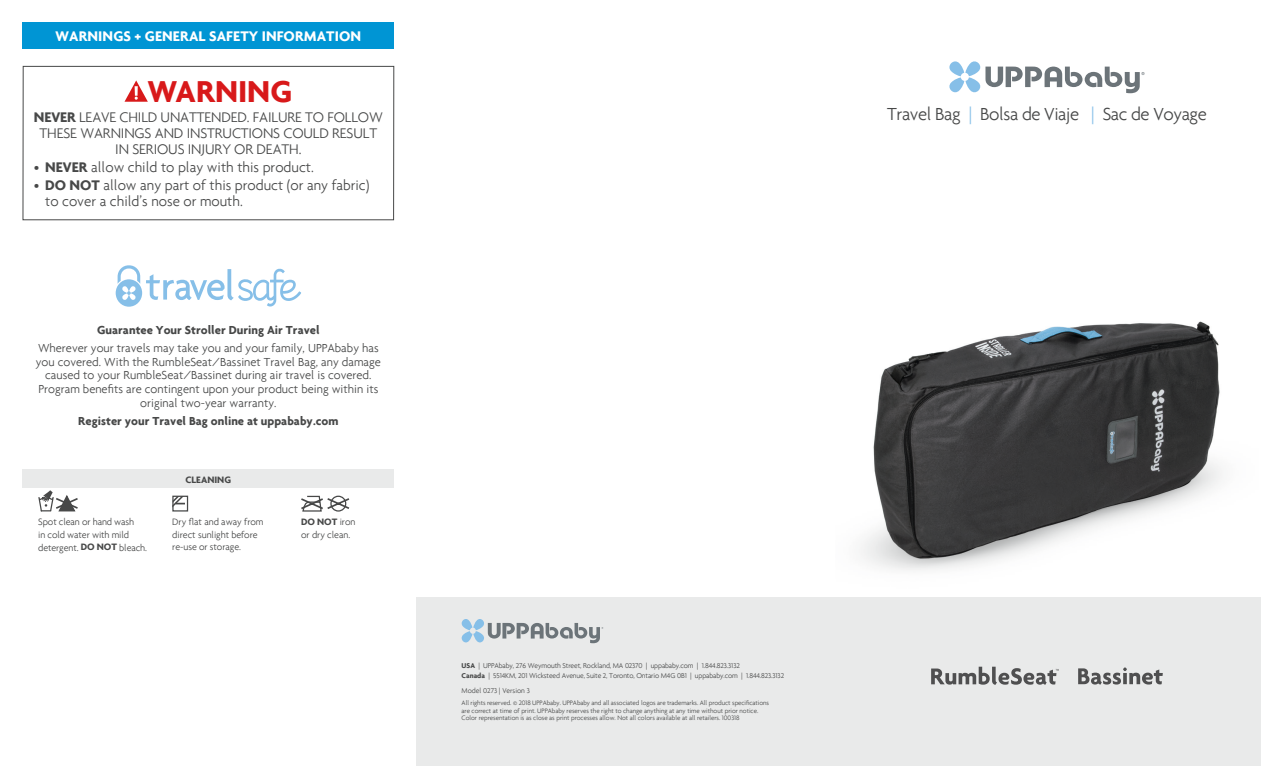
<style>
.page{position:relative;width:1261px;height:766px;background:#fff}
.page>*{position:absolute;margin:0;border:0;box-sizing:border-box;transform-origin:0 0}
.t1{font:700 32.5px "Agenda";color:#d8191a}
.t2{font:300 18.75px "Agenda";letter-spacing:-.02em;color:#474848}
.t3{font:300 15px/15.6px "Agenda";letter-spacing:-.01em;color:#474848;text-align:center}
.t4{font:700 15px "Agenda";letter-spacing:.005em;color:#fff}
.t5{font:300 12.5px/13.8px "Agenda";color:#474848;text-align:center}
.t6{font:700 12.5px "Agenda";color:#474848}
.t7{font:300 10px/12.5px "Agenda";letter-spacing:-.01em;color:#474848}
.t8{font:700 10px "Agenda";color:#474848}
.t9{font:300 7.5px/10px "Agenda";letter-spacing:-.015em;color:#474848}
.t10{font:300 6.88px/7.5px "Agenda";letter-spacing:-.005em;color:#474848}
.s1{font-weight:700}
.s2{color:#86bfe8}
</style>
<div class="page">
<img style="left:861px;top:321px;width:361px;height:249px">
<svg style="left:949px;top:61px;width:195px;height:32px"></svg>
<div style="left:416px;top:596px;width:844px;height:169px;background:#e9eaea"></div>
<svg style="left:461px;top:619px;width:142px;height:24px"></svg>
<svg style="left:124px;top:80px;width:24px;height:22px"></svg>
<div style="left:23px;top:66px;width:371px;height:154px;border:1px solid #474848"></div>
<div style="left:23px;top:469px;width:371px;height:19px;background:#e9eaea"></div>
<svg style="left:38px;top:490px;width:40px;height:22px"></svg>
<div style="left:172px;top:495px;width:16px;height:16px;border:1px solid #474848"></div>
<svg style="left:172px;top:496px;width:13px;height:11px"></svg>
<svg style="left:301px;top:495px;width:49px;height:17px"></svg>
<div style="left:23px;top:23px;width:371px;height:26px;background:#0095d4"></div>
<svg style="left:116px;top:265px;width:185px;height:41px"></svg>
<svg style="left:931px;top:666px;width:127px;height:18px"></svg>
<svg style="left:1078px;top:667px;width:84px;height:17px"></svg>
<h3 class="t4" style="left:56px;top:30px;width:307px">WARNINGS + GENERAL SAFETY INFORMATION</h3>
<h1 class="t1" style="left:148px;top:78px;width:146px">WARNING</h1>
<h3 class="t3" style="left:34px;top:111px;width:350px"><span class="s1">NEVER</span> LEAVE CHILD UNATTENDED. FAILURE TO FOLLOW<br>THESE WARNINGS AND INSTRUCTIONS COULD RESULT<br>IN SERIOUS INJURY OR DEATH.</h3>
<h3 class="t3" style="left:34px;top:160px;width:281px">• <span class="s1">NEVER</span> allow child to play with this product.</h3>
<h3 class="t3" style="left:45px;top:178px;width:326px;text-align:left;text-indent:-11px">• <span class="s1">DO NOT</span> allow any part of this product (or any fabric) to cover a child’s nose or mouth.</h3>
<h3 class="t6" style="left:97px;top:325px;width:224px">Guarantee Your Stroller During Air Travel</h3>
<p class="t5" style="left:36px;top:342px;width:347px">Wherever your travels may take you and your family, UPPAbaby has you covered. With the RumbleSeat/Bassinet Travel Bag, any damage caused to your RumbleSeat/Bassinet during air travel is covered.<br>Program benefits are contingent upon your product being within its original two-year warranty.</p>
<h3 class="t6" style="left:78px;top:415px;width:262px">Register your Travel Bag online at uppababy.com</h3>
<h3 class="t8" style="left:186px;top:475px;width:47px">CLEANING</h3>
<h3 class="t7" style="left:38px;top:516px;width:110px">Spot clean or hand wash<br>in cold water with mild detergent. <span class="s1">DO NOT</span> bleach.</h3>
<h3 class="t7" style="left:172px;top:516px;width:93px">Dry flat and away from direct sunlight before re-use or storage.</h3>
<h3 class="t7" style="left:301px;top:516px;width:56px"><span class="s1">DO NOT</span> iron or dry clean.</h3>
<p class="t9" style="left:461px;top:660px;width:324px"><span class="s1">USA</span> | UPPAbaby, 276 Weymouth Street, Rockland, MA 02370 | uppababy.com | 1.844.823.3132<br><span class="s1">Canada</span> | 5514KM, 201 Wicksteed Avenue, Suite 2, Toronto, Ontario M4G 0B1 | uppababy.com | 1.844.823.3132</p>
<p class="t9" style="left:461px;top:685px;width:70px">Model 0273 | Version 3</p>
<p class="t10" style="left:461px;top:699px;width:309px">All rights reserved. © 2018 UPPAbaby. UPPAbaby and all associated logos are trademarks. All product specifications are correct at time of print. UPPAbaby reserves the right to change anything at any time without prior notice.<br>Color representation is as close as print processes allow. Not all colors available at all retailers. 100318</p>
<h2 class="t2" style="left:887px;top:106px;width:321px">Travel Bag <span class="s2">|</span> Bolsa de Viaje <span class="s2">|</span> Sac de Voyage</h2>
</div>
